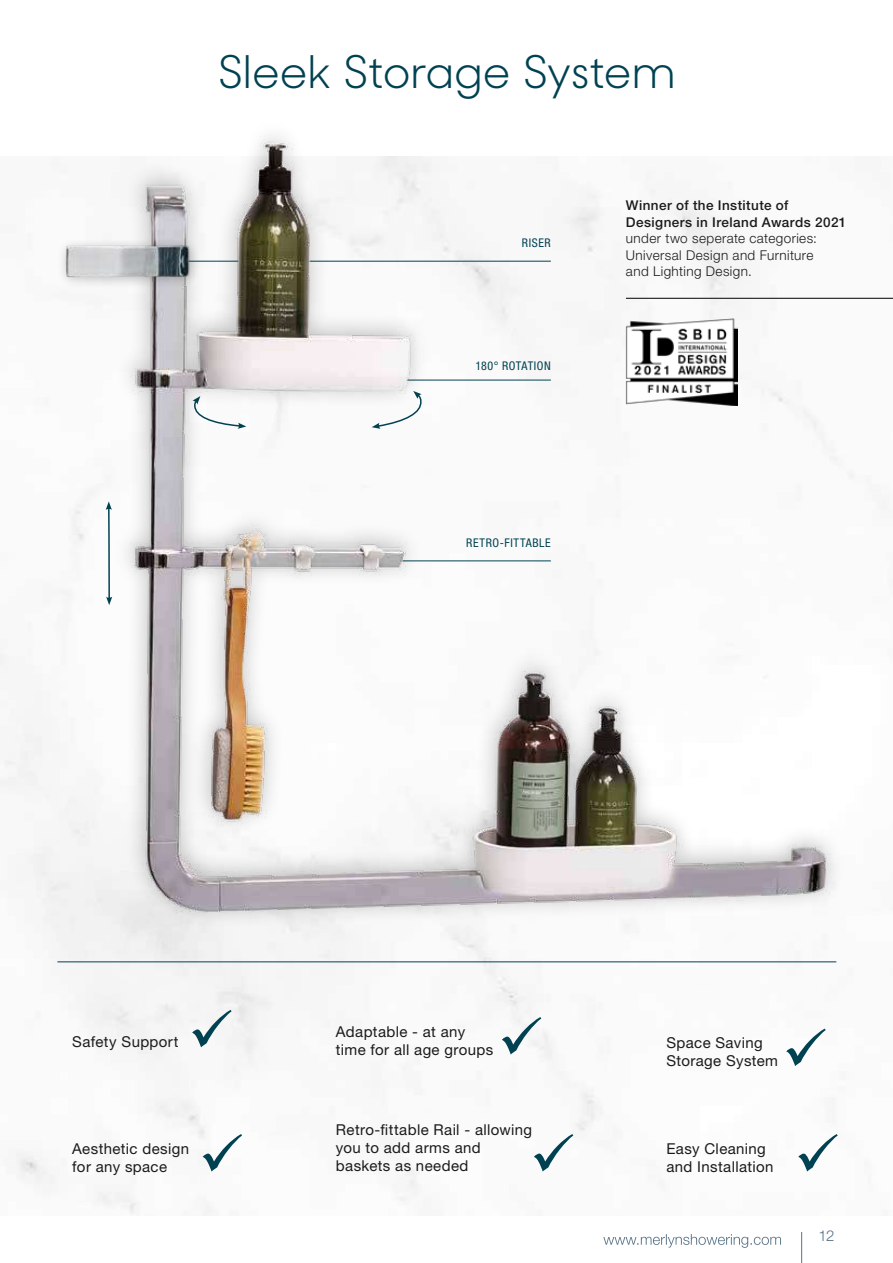
<style>
.page{position:relative;width:893px;height:1263px;background:#fff}
.page>*{position:absolute;margin:0;border:0;box-sizing:border-box;transform-origin:0 0}
.t1{font:45px "Sharp Sans No 2";color:#014252}
.t2{font:15px/18px "Helvetica Neue LT Std";letter-spacing:.025em;color:#1b1b1a}
.t3{font:300 15px "Helvetica Neue LT Std";color:#577387}
.t4{font:300 13.5px/16.5px "Helvetica Neue LT Std";letter-spacing:.03em;color:#1b1b1a}
.t5{font:500 13.5px/16.5px "Helvetica Neue LT Std";letter-spacing:.03em;color:#1b1b1a}
.t6{font:condensed 12px "Helvetica Neue LT Std";letter-spacing:.05em;color:#014252}
</style>
<div class="page">
<svg style="left:603px;top:1234px;width:178px;height:14px"></svg>
<hr style="left:801px;top:1232px;width:1px;height:31px;background:#577387">
<img style="left:90px;top:135px;width:748px;height:814px">
<img style="left:41px;top:229px;width:191px;height:73px">
<svg style="left:193px;top:396px;width:53px;height:33px"></svg>
<svg style="left:372px;top:391px;width:50px;height:38px"></svg>
<svg style="left:106px;top:501px;width:6px;height:104px"></svg>
<svg style="left:203px;top:1134px;width:39px;height:37px"></svg>
<svg style="left:502px;top:1017px;width:39px;height:37px"></svg>
<svg style="left:534px;top:1134px;width:39px;height:37px"></svg>
<svg style="left:192px;top:1010px;width:40px;height:37px"></svg>
<svg style="left:798px;top:1134px;width:40px;height:37px"></svg>
<svg style="left:786px;top:1028px;width:40px;height:38px"></svg>
<hr style="left:57px;top:961px;width:779px;height:1px;background:#014252">
<img style="left:626px;top:319px;width:112px;height:86px">
<hr style="left:626px;top:298px;width:267px;height:1px;background:#1b1b1a">
<h1 class="t1" style="left:218px;top:33px;width:459px">Sleek Storage System</h1>
<p class="t6" style="left:522px;top:236px;width:30px">RISER</p>
<p class="t6" style="left:475px;top:358px;width:77px">180° ROTATION</p>
<p class="t6" style="left:466px;top:536px;width:86px">RETRO-FITTABLE</p>
<p class="t5" style="left:626px;top:197px;width:222px">Winner of the Institute of<br>Designers in Ireland Awards 2021</p>
<p class="t4" style="left:626px;top:230px;width:193px">under two seperate categories:<br>Universal Design and Furniture and Lighting Design.</p>
<p class="t2" style="left:72px;top:1033px;width:108px">Safety Support</p>
<p class="t2" style="left:72px;top:1139px;width:118px">Aesthetic design for any space</p>
<p class="t2" style="left:336px;top:1022px;width:159px">Adaptable - at any time for all age groups</p>
<p class="t2" style="left:336px;top:1120px;width:198px">Retro-fittable Rail - allowing you to add arms and baskets as needed</p>
<p class="t2" style="left:666px;top:1033px;width:113px">Space Saving<br>Storage System</p>
<p class="t2" style="left:666px;top:1139px;width:109px">Easy Cleaning and Installation</p>
<p class="t3" style="left:819px;top:1226px;width:17px">12</p>
</div>
